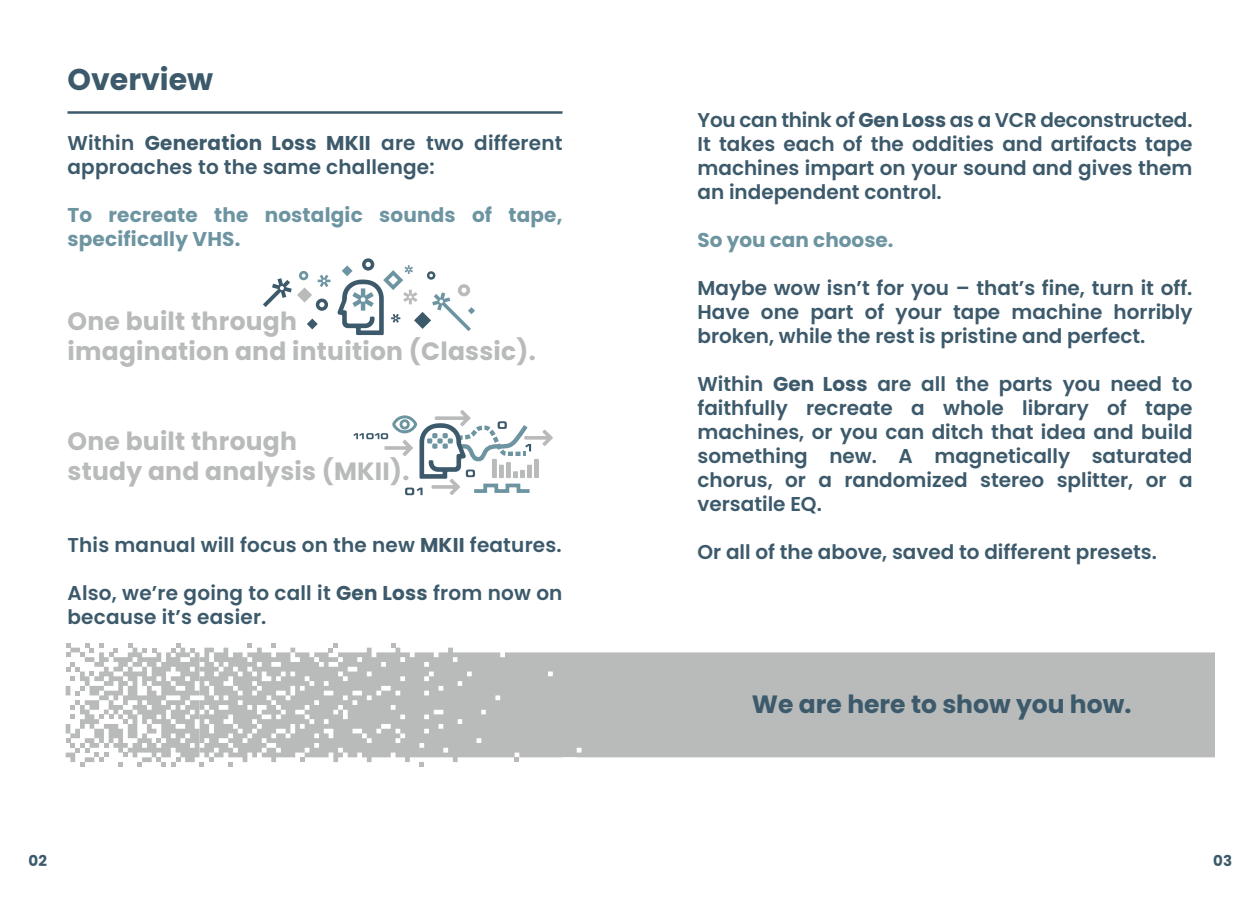
<style>
.page{position:relative;width:1260px;height:900px;background:#fff}
.page>*{position:absolute;margin:0;border:0;box-sizing:border-box;transform-origin:0 0}
.t1{font:700 30px "Poppins";color:#3c5a6b}
.t2{font:700 25px/30px "Poppins";letter-spacing:.01em;color:#b8bbba}
.t3{font:700 25px "Poppins";color:#3c5a6b}
.t4{font:600 20px/24px "Poppins";color:#3c5a6b;text-align:justify}
.t5{font:700 20px/24px "Poppins";letter-spacing:.01em;color:#6d94a1}
.t6{font:700 15px "Poppins";color:#3c5a6b}
.s1{font-weight:700}
</style>
<div class="page">
<hr style="left:68px;top:111px;width:495px;height:3px;background:#3c5a6b">
<svg style="left:391px;top:643px;width:5px;height:5px"></svg>
<svg style="left:419px;top:762px;width:5px;height:5px"></svg>
<svg style="left:333px;top:643px;width:5px;height:5px"></svg>
<svg style="left:228px;top:762px;width:5px;height:5px"></svg>
<svg style="left:271px;top:643px;width:5px;height:5px"></svg>
<svg style="left:247px;top:643px;width:5px;height:5px"></svg>
<svg style="left:214px;top:648px;width:1001px;height:114px;background:#c0c2c1"></svg>
<svg style="left:66px;top:643px;width:148px;height:124px"></svg>
<svg style="left:307px;top:319px;width:11px;height:10px"></svg>
<svg style="left:263px;top:271px;width:67px;height:40px"></svg>
<svg style="left:337px;top:258px;width:138px;height:77px"></svg>
<svg style="left:353px;top:410px;width:200px;height:85px"></svg>
<h1 class="t1" style="left:68px;top:62px;width:147px">Overview</h1>
<p class="t4" style="left:68px;top:131px;width:497px">Within <span class="s1">Generation Loss MKII</span> are two different approaches to the same challenge:</p>
<p class="t5" style="left:68px;top:203px;width:497px">To recreate the nostalgic sounds of tape, specifically VHS.</p>
<p class="t2" style="left:68px;top:306px;width:470px">One built through<br>imagination and intuition (Classic).</p>
<p class="t2" style="left:68px;top:426px;width:343px">One built through<br>study and analysis (MKII).</p>
<p class="t4" style="left:68px;top:533px;width:496px">This manual will focus on the new <span class="s1">MKII</span> features.</p>
<p class="t4" style="left:68px;top:581px;width:497px">Also, we’re going to call it <span class="s1">Gen Loss</span> from now on because it’s easier.</p>
<p class="t4" style="left:698px;top:108px;width:497px">You can think of <span class="s1">Gen Loss</span> as a VCR deconstructed.<br>It takes each of the oddities and artifacts tape machines impart on your sound and gives them an independent control.</p>
<p class="t5" style="left:698px;top:228px;width:197px">So you can choose.</p>
<p class="t4" style="left:698px;top:276px;width:497px">Maybe wow isn’t for you – that’s fine, turn it off.<br>Have one part of your tape machine horribly broken, while the rest is pristine and perfect.</p>
<p class="t4" style="left:698px;top:372px;width:497px">Within <span class="s1">Gen Loss</span> are all the parts you need to faithfully recreate a whole library of tape machines, or you can ditch that idea and build something new. A magnetically saturated chorus, or a randomized stereo splitter, or a versatile EQ.</p>
<p class="t4" style="left:698px;top:540px;width:461px">Or all of the above, saved to different presets.</p>
<p class="t3" style="left:752px;top:689px;width:381px">We are here to show you how.</p>
<p class="t6" style="left:29px;top:852px;width:20px">02</p>
<p class="t6" style="left:1213px;top:852px;width:21px">03</p>
</div>
